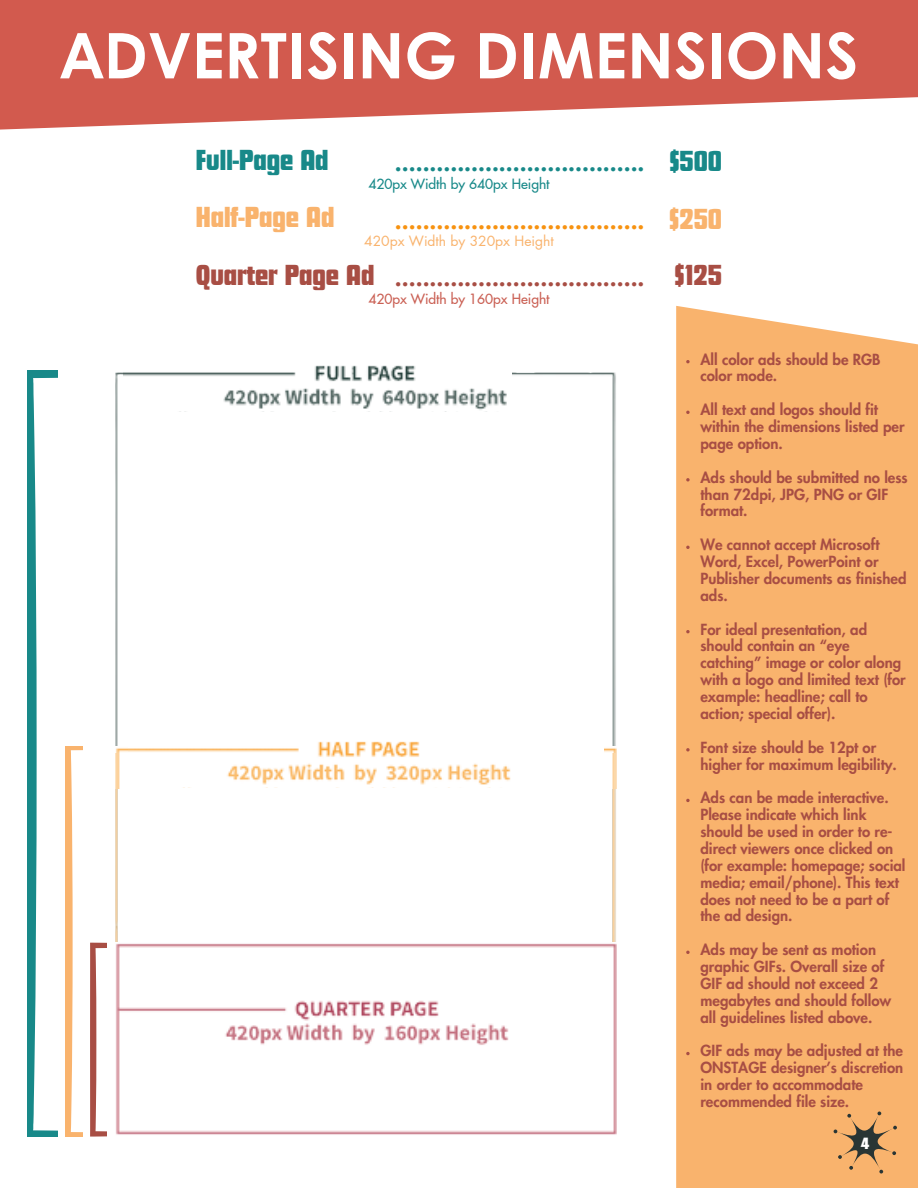
<style>
.page{position:relative;width:918px;height:1188px;background:#fff}
.page>*{position:absolute;margin:0;border:0;box-sizing:border-box;transform-origin:0 0}
.t1{font:700 63px "Century Gothic Paneuropean";color:#fff}
.t2{font:30px "Futura Com Display";color:#a84e44}
.t3{font:30px "Futura Com Display";color:#188989}
.t4{font:30px "Futura Com Display";color:#f9b36d}
.t5{font:800 24px "Futura LT Pro";color:#a84e44}
.t6{font:800 24px "Futura LT Pro";color:#188989}
.t7{font:800 24px "Futura LT Pro";color:#f79210}
.t8{font:16.95px "Futura Com Display";color:#fff}
.t9{font:800 15px/16.8px "Futura LT Pro";color:#a84e44}
.t10{font:500 13.8px "Futura LT Pro";color:#ca6054}
.t11{font:500 13.8px "Futura LT Pro";color:#188989}
.t12{font:13.8px "Futura LT Pro";color:#f9b36d}
</style>
<div class="page">
<svg style="left:0;top:0;width:918px;height:130px;background:#d76f64"></svg>
<div style="left:676px;top:306px;width:242px;height:882px;background:#f9b36d"></div>
<svg style="left:686px;top:360px;width:4px;height:3px"></svg>
<svg style="left:686px;top:411px;width:4px;height:3px"></svg>
<svg style="left:686px;top:478px;width:4px;height:4px"></svg>
<svg style="left:686px;top:546px;width:4px;height:3px"></svg>
<svg style="left:686px;top:630px;width:4px;height:3px"></svg>
<svg style="left:686px;top:748px;width:4px;height:4px"></svg>
<svg style="left:686px;top:799px;width:4px;height:3px"></svg>
<svg style="left:686px;top:951px;width:4px;height:3px"></svg>
<svg style="left:686px;top:1052px;width:4px;height:3px"></svg>
<img style="left:115px;top:372px;width:501px;height:374px">
<img style="left:123px;top:365px;width:389px;height:47px">
<img style="left:129px;top:731px;width:475px;height:23px">
<img style="left:115px;top:754px;width:502px;height:188px">
<img style="left:116px;top:943px;width:501px;height:192px">
<svg style="left:90px;top:943px;width:17px;height:193px"></svg>
<svg style="left:66px;top:747px;width:17px;height:390px"></svg>
<svg style="left:28px;top:371px;width:29px;height:766px"></svg>
<div style="left:153px;top:1046px;width:419px;height:35px;background:#fff"></div>
<svg style="left:834px;top:1112px;width:63px;height:61px;background:#ce9961"></svg>
<p class="t1" style="left:60px;top:31px;width:799px">ADVERTISING DIMENSIONS</p>
<p class="t3" style="left:196px;top:142px;width:134px">Full-Page Ad</p>
<p class="t4" style="left:196px;top:199px;width:140px">Half-Page Ad</p>
<p class="t6" style="left:395px;top:152px;width:251px">....................................</p>
<p class="t11" style="left:368px;top:178px;width:183px">420px Width by 640px Height</p>
<p class="t7" style="left:395px;top:209px;width:251px">....................................</p>
<p class="t12" style="left:364px;top:235px;width:191px">420px Width by 320px Height</p>
<p class="t2" style="left:196px;top:257px;width:180px">Quarter Page Ad</p>
<h1 class="t5" style="left:395px;top:266px;width:251px">....................................</h1>
<h2 class="t10" style="left:368px;top:292px;width:183px">420px Width by 160px Height</h2>
<p class="t3" style="left:669px;top:143px;width:54px">$500</p>
<p class="t4" style="left:669px;top:201px;width:54px">$250</p>
<h2 class="t2" style="left:675px;top:257px;width:49px">$125</h2>
<p class="t9" style="left:700px;top:351px;width:182px">All color ads should be RGB color mode.</p>
<h3 class="t9" style="left:700px;top:402px;width:206px">All text and logos should fit within the dimensions listed per page option.</h3>
<h2 class="t9" style="left:700px;top:469px;width:209px">Ads should be submitted no less than 72dpi, JPG, PNG or GIF format.</h2>
<h2 class="t9" style="left:700px;top:537px;width:208px">We cannot accept Microsoft<br>Word, Excel, PowerPoint or<br>Publisher documents as finished ads.</h2>
<p class="t9" style="left:700px;top:621px;width:207px">For ideal presentation, ad should contain an “eye catching” image or color along with a logo and limited text (for example: headline; call to action; special offer).</p>
<h2 class="t9" style="left:700px;top:739px;width:198px">Font size should be 12pt or higher for maximum legibility.</h2>
<h2 class="t9" style="left:700px;top:790px;width:207px">Ads can be made interactive.<br>Please indicate which link should be used in order to re&shy;direct viewers once clicked on (for example: homepage; social media; email/phone). This text does not need to be a part of the ad design.</h2>
<p class="t9" style="left:700px;top:942px;width:192px">Ads may be sent as motion graphic GIFs. Overall size of<br>GIF ad should not exceed 2 megabytes and should follow all guidelines listed above.</p>
<h3 class="t9" style="left:700px;top:1043px;width:204px">GIF ads may be adjusted at the<br>ONSTAGE designer’s discretion in order to accommodate recommended file size.</h3>
<p class="t8" style="left:861px;top:1133px;width:10px">4</p>
</div>
